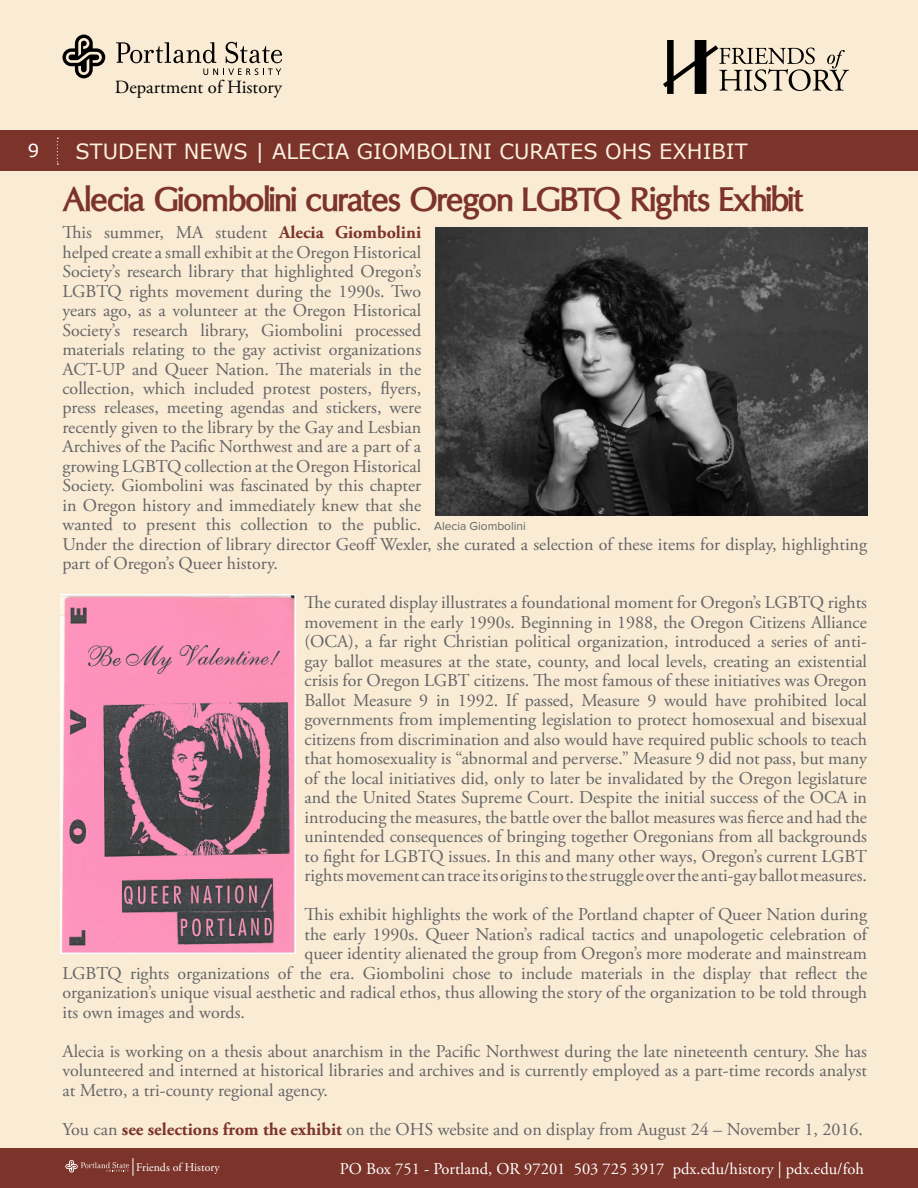
<style>
.page{position:relative;width:918px;height:1188px;background:#f9ebd4}
.page>*{position:absolute;margin:0;border:0;box-sizing:border-box;transform-origin:0 0}
.t1{font:700 34.5px "Oregon LDO";letter-spacing:-.01em;color:#7c332a}
.t2{font:21px "Verdana";color:#fbf0e0}
.t3{font:18.6px "Adobe Garamond Pro";color:#000}
.t4{font:18px/19.5px "Adobe Garamond Pro";color:#636466;text-align:justify}
.t5{font:18px "Verdana";color:#fff}
.t6{font:16.5px "Adobe Garamond Pro";color:#fff}
.t7{font:12px "Proxima Nova";color:#636466}
.t8{font:11.85px "Adobe Garamond Pro";color:#fff}
.s1{font-weight:700;color:#7c332a}
</style>
<div class="page">
<div style="left:0;top:1148px;width:918px;height:40px;background:#7c332a"></div>
<svg style="left:65px;top:1158px;width:69px;height:18px"></svg>
<div style="left:0;top:130px;width:918px;height:41px;background:#7c332a"></div>
<svg style="left:57px;top:138px;width:1px;height:27px"></svg>
<svg style="left:663px;top:40px;width:186px;height:54px"></svg>
<svg style="left:62px;top:35px;width:43px;height:43px"></svg>
<svg style="left:116px;top:42px;width:166px;height:33px"></svg>
<img style="left:61px;top:594px;width:235px;height:360px">
<img style="left:435px;top:227px;width:432px;height:288px">
<p class="t5" style="left:28px;top:138px;width:13px">9</p>
<p class="t3" style="left:115px;top:76px;width:169px">Department of History</p>
<p class="t2" style="left:76px;top:137px;width:674px">STUDENT NEWS | ALECIA GIOMBOLINI CURATES OHS EXHIBIT</p>
<h1 class="t1" style="left:63px;top:180px;width:742px">Alecia Giombolini curates Oregon LGBTQ Rights Exhibit</h1>
<p class="t4" style="left:62px;top:223px;width:806px;text-align:left">This summer, MA student <span class="s1">Alecia Giombolini<br></span>helped create a small exhibit at the Oregon Historical<br>Society’s research library that highlighted Oregon’s<br>LGBTQ rights movement during the 1990s. Two<br>years ago, as a volunteer at the Oregon Historical<br>Society’s research library, Giombolini processed<br>materials relating to the gay activist organizations<br>ACT-UP and Queer Nation. The materials in the<br>collection, which included protest posters, flyers,<br>press releases, meeting agendas and stickers, were<br>recently given to the library by the Gay and Lesbian<br>Archives of the Pacific Northwest and are a part of a<br>growing LGBTQ collection at the Oregon Historical<br>Society. Giombolini was fascinated by this chapter<br>in Oregon history and immediately knew that she<br>wanted to present this collection to the public.<br>Under the direction of library director Geoff Wexler, she curated a selection of these items for display, highlighting part of Oregon’s Queer history.</p>
<p class="t4" style="left:305px;top:594px;width:564px">The curated display illustrates a foundational moment for Oregon’s LGBTQ rights movement in the early 1990s. Beginning in 1988, the Oregon Citizens Alliance (OCA), a far right Christian political organization, introduced a series of anti&shy;gay ballot measures at the state, county, and local levels, creating an existential crisis for Oregon LGBT citizens. The most famous of these initiatives was Oregon Ballot Measure 9 in 1992. If passed, Measure 9 would have prohibited local governments from implementing legislation to protect homosexual and bisexual citizens from discrimination and also would have required public schools to teach that homosexuality is “abnormal and perverse.” Measure 9 did not pass, but many of the local initiatives did, only to later be invalidated by the Oregon legislature and the United States Supreme Court. Despite the initial success of the OCA in introducing the measures, the battle over the ballot measures was fierce and had the unintended consequences of bringing together Oregonians from all backgrounds to fight for LGBTQ issues. In this and many other ways, Oregon’s current LGBT rights movement can trace its origins to the struggle over the anti-gay ballot measures.</p>
<p class="t4" style="left:305px;top:906px;width:564px">This exhibit highlights the work of the Portland chapter of Queer Nation during</p>
<p class="t4" style="left:305px;top:925px;width:564px">the early 1990s. Queer Nation’s radical tactics and unapologetic celebration of</p>
<p class="t4" style="left:305px;top:945px;width:564px">queer identity alienated the group from Oregon’s more moderate and mainstream</p>
<p class="t4" style="left:62px;top:964px;width:806px">LGBTQ rights organizations of the era. Giombolini chose to include materials in the display that reflect the</p>
<p class="t4" style="left:62px;top:984px;width:806px">organization’s unique visual aesthetic and radical ethos, thus allowing the story of the organization to be told through</p>
<p class="t4" style="left:62px;top:1003px;width:184px">its own images and words.</p>
<p class="t4" style="left:62px;top:1042px;width:806px">Alecia is working on a thesis about anarchism in the Pacific Northwest during the late nineteenth century. She has volunteered and interned at historical libraries and archives and is currently employed as a part-time records analyst at Metro, a tri-county regional agency.</p>
<p class="t4" style="left:62px;top:1120px;width:802px">You can <span class="s1">see selections from the exhibit</span> on the OHS website and on display from August 24 – November 1, 2016.</p>
<p class="t7" style="left:434px;top:519px;width:93px">Alecia Giombolini</p>
<p class="t8" style="left:136px;top:1160px;width:85px">Friends of History</p>
<p class="t6" style="left:340px;top:1159px;width:526px">PO Box 751 - Portland, OR 97201 503 725 3917 pdx.edu/history | pdx.edu/foh</p>
</div>
